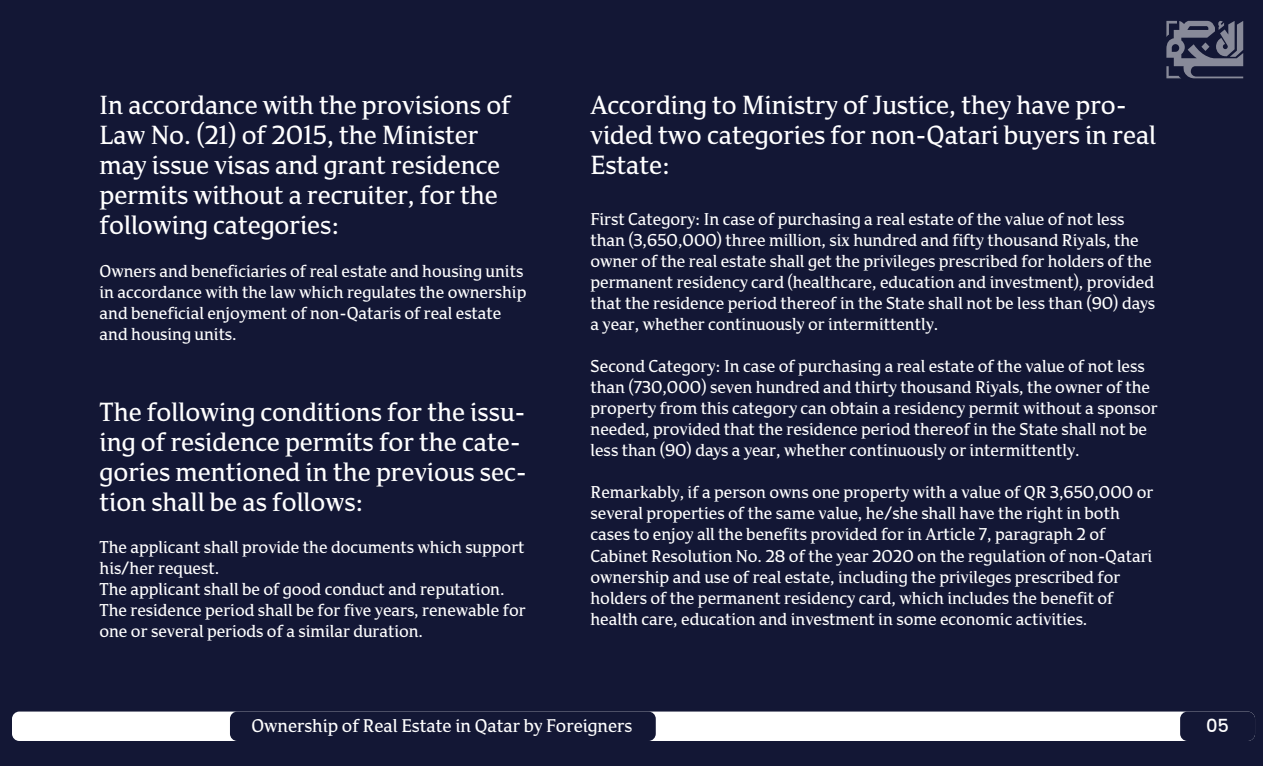
<style>
.page{position:relative;width:1263px;height:766px;background:#fff}
.page>*{position:absolute;margin:0;border:0;box-sizing:border-box;transform-origin:0 0}
.t1{font:39px/30px "Tanseek T Regular";color:#fff}
.t2{font:27.3px "Tanseek T Regular";color:#fff}
.t3{font:25.5px/21px "Tanseek T Regular";color:#fff}
.t4{font:500 18px "Poppins";color:#fff}
</style>
<div class="page">
<div style="left:0;top:0;width:1263px;height:765px;background:#131735"></div>
<div style="left:12px;top:711px;width:1243px;height:29px;background:#fff;border-radius:7px"></div>
<div style="left:230px;top:711px;width:426px;height:29px;background:#131735;border-radius:7px"></div>
<div style="left:1180px;top:711px;width:75px;height:29px;background:#131735;border-radius:7px"></div>
<svg style="left:1166px;top:21px;width:77px;height:57px"></svg>
<h1 class="t1" style="left:100px;top:88px;width:413px">In accordance with the provisions of Law No. (21) of 2015, the Minister may issue visas and grant residence permits without a recruiter, for the following categories:</h1>
<p class="t3" style="left:100px;top:258px;width:428px">Owners and beneficiaries of real estate and housing units in accordance with the law which regulates the ownership and beneficial enjoyment of non-Qataris of real estate and housing units.</p>
<h1 class="t1" style="left:100px;top:394px;width:429px">The following conditions for the issu&shy;ing of residence permits for the cate&shy;gories mentioned in the previous sec&shy;tion shall be as follows:</h1>
<p class="t3" style="left:100px;top:534px;width:428px">The applicant shall provide the documents which support his/her request.<br>The applicant shall be of good conduct and reputation.<br>The residence period shall be for five years, renewable for one or several periods of a similar duration.</p>
<h1 class="t1" style="left:590px;top:88px;width:567px">According to Ministry of Justice, they have pro&shy;vided two categories for non-Qatari buyers in real<br>Estate:</h1>
<p class="t3" style="left:590px;top:207px;width:566px">First Category: In case of purchasing a real estate of the value of not less than (3,650,000) three million, six hundred and fifty thousand Riyals, the owner of the real estate shall get the privileges prescribed for holders of the permanent residency card (healthcare, education and investment), provided that the residence period thereof in the State shall not be less than (90) days a year, whether continuously or intermittently.</p>
<p class="t3" style="left:590px;top:354px;width:569px">Second Category: In case of purchasing a real estate of the value of not less than (730,000) seven hundred and thirty thousand Riyals, the owner of the property from this category can obtain a residency permit without a sponsor needed, provided that the residence period thereof in the State shall not be less than (90) days a year, whether continuously or intermittently.</p>
<p class="t3" style="left:590px;top:480px;width:564px">Remarkably, if a person owns one property with a value of QR 3,650,000 or several properties of the same value, he/she shall have the right in both cases to enjoy all the benefits provided for in Article 7, paragraph 2 of Cabinet Resolution No. 28 of the year 2020 on the regulation of non-Qatari ownership and use of real estate, including the privileges prescribed for holders of the permanent residency card, which includes the benefit of health care, education and investment in some economic activities.</p>
<p class="t2" style="left:252px;top:705px;width:382px">Ownership of Real Estate in Qatar by Foreigners</p>
<p class="t4" style="left:1206px;top:715px;width:25px">05</p>
</div>
